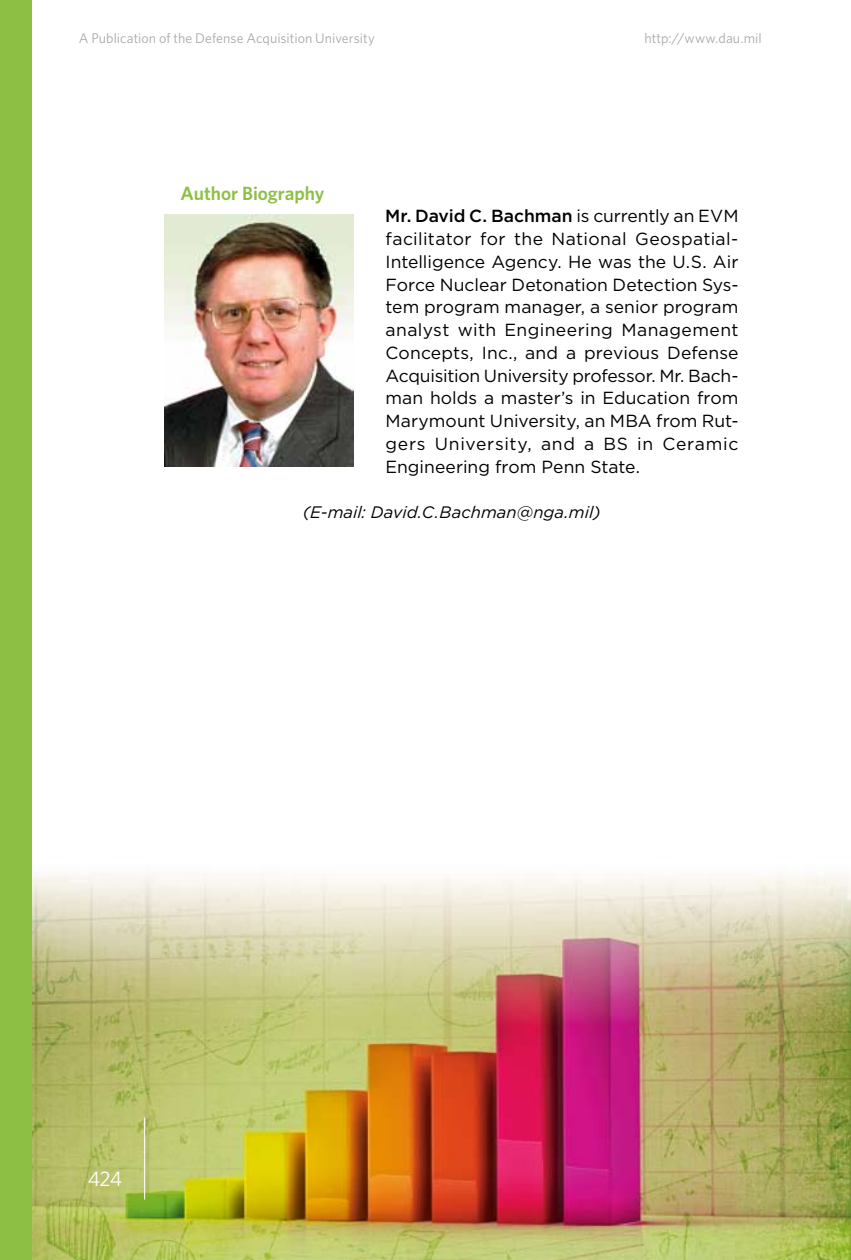
<style>
.page{position:relative;width:851px;height:1260px;background:#fff}
.page>*{position:absolute;margin:0;border:0;box-sizing:border-box;transform-origin:0 0}
.t1{font:21px "Whitney";color:#fff}
.t2{font:600 19.25px "Whitney";color:#8ebf45}
.t3{font:17.5px/22.8px "Gotham";letter-spacing:.01em;color:#000;text-align:justify}
.t4{font:italic 16.62px "Gotham";color:#000}
.t5{font:14px "Whitney";letter-spacing:.005em;color:#a7a9ac}
.s1{font-weight:500}
</style>
<div class="page">
<img style="left:32px;top:873px;width:818px;height:387px">
<div style="left:0;top:0;width:32px;height:1260px;background:#8ebf45"></div>
<hr style="left:144px;top:1118px;width:1px;height:82px;background:#fff">
<img style="left:165px;top:214px;width:189px;height:252px">
<p class="t5" style="left:79px;top:29px;width:297px">A Publication of the Defense Acquisition University</p>
<p class="t5" style="left:644px;top:29px;width:119px">http://www.dau.mil</p>
<p class="t2" style="left:181px;top:180px;width:145px">Author Biography</p>
<p class="t3" style="left:385px;top:204px;width:355px"><span class="s1">Mr. David C. Bachman</span> is currently an EVM facilitator for the National Geospatial-Intelligence Agency. He was the U.S. Air Force Nuclear Detonation Detection Sys&shy;tem program manager, a senior program analyst with Engineering Management Concepts, Inc., and a previous Defense Acquisition University professor. Mr. Bach&shy;man holds a master’s in Education from Marymount University, an MBA from Rut&shy;gers University, and a BS in Ceramic Engineering from Penn State.</p>
<p class="t4" style="left:303px;top:501px;width:299px">(E-mail: David.C.Bachman@nga.mil)</p>
<p class="t1" style="left:88px;top:1165px;width:36px">424</p>
</div>
